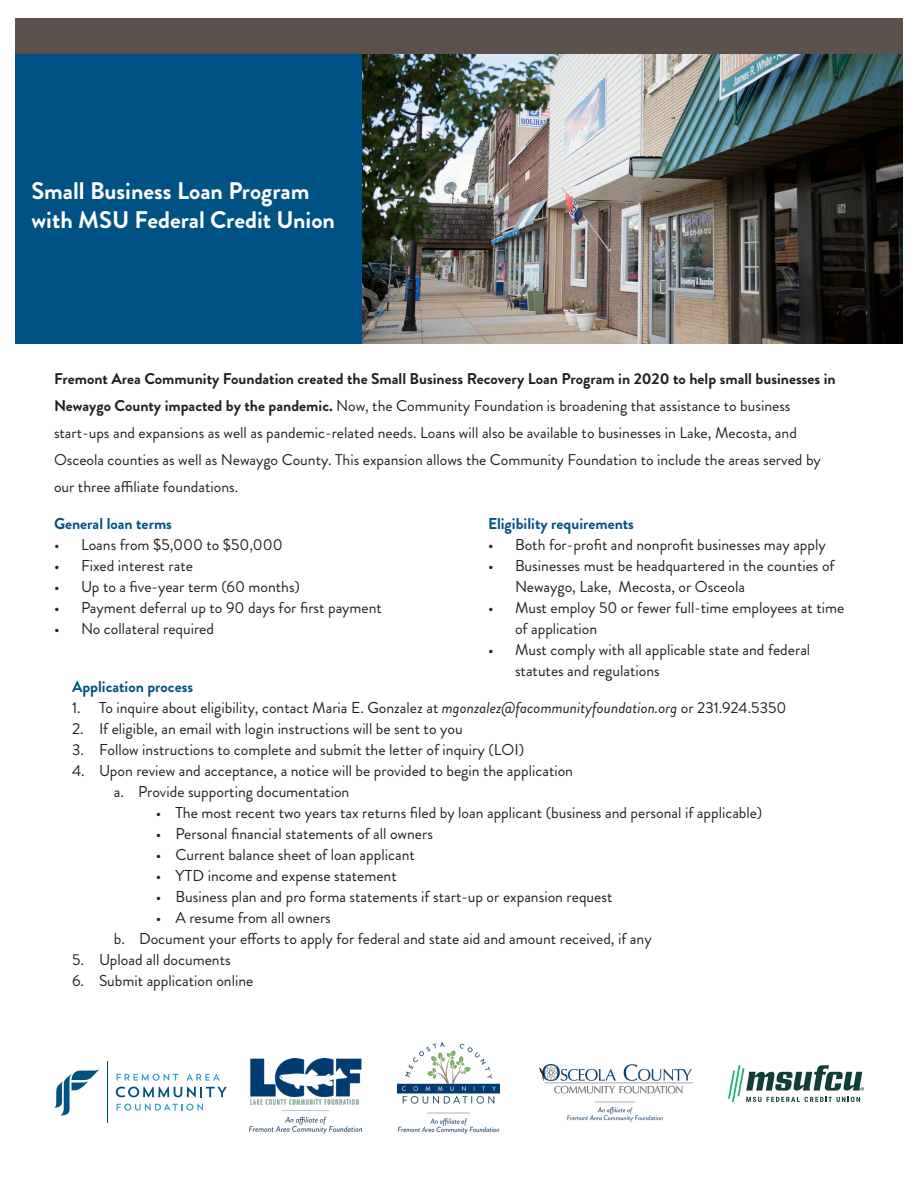
<style>
.page{position:relative;width:918px;height:1188px;background:#fff}
.page>*{position:absolute;margin:0;border:0;box-sizing:border-box;transform-origin:0 0}
.t1{font:700 24px/28.8px "Brandon Grotesque";color:#fff}
.t2{font:15.75px/21px "Brandon Grotesque";color:#231f20}
.t3{font:700 15.75px "Brandon Grotesque";color:#005284}
.t4{font:15.6px/27px "Brandon Grotesque";color:#231f20}
.s1{font-weight:700}
.s2{font-style:italic}
</style>
<div class="page">
<div style="left:15px;top:18px;width:888px;height:36px;background:#5d514e"></div>
<div style="left:15px;top:54px;width:348px;height:290px;background:#005284"></div>
<img style="left:363px;top:54px;width:540px;height:290px">
<hr style="left:107px;top:1061px;width:1px;height:62px;background:#005284">
<svg style="left:54px;top:1069px;width:46px;height:47px"></svg>
<svg style="left:117px;top:1074px;width:61px;height:7px"></svg>
<svg style="left:186px;top:1074px;width:34px;height:7px"></svg>
<svg style="left:116px;top:1087px;width:111px;height:10px"></svg>
<svg style="left:117px;top:1104px;width:86px;height:7px"></svg>
<img style="left:250px;top:1058px;width:112px;height:75px">
<img style="left:398px;top:1043px;width:102px;height:90px">
<img style="left:539px;top:1064px;width:154px;height:59px">
<svg style="left:728px;top:1065px;width:136px;height:37px"></svg>
<p class="t1" style="left:32px;top:177px;width:305px">Small Business Loan Program with MSU Federal Credit Union</p>
<p class="t4" style="left:54px;top:366px;width:783px"><span class="s1">Fremont Area Community Foundation created the Small Business Recovery Loan Program in 2020 to help small businesses in Newaygo County impacted by the pandemic.</span> Now, the Community Foundation is broadening that assistance to business start-ups and expansions as well as pandemic-related needs. Loans will also be available to businesses in Lake, Mecosta, and Osceola counties as well as Newaygo County. This expansion allows the Community Foundation to include the areas served by our three affiliate foundations.</p>
<p class="t3" style="left:54px;top:513px;width:120px">General loan terms</p>
<p class="t2" style="left:54px;top:534px;width:230px">• Loans from $5,000 to $50,000</p>
<p class="t2" style="left:54px;top:555px;width:140px">• Fixed interest rate</p>
<p class="t2" style="left:54px;top:576px;width:247px">• Up to a five-year term (60 months)</p>
<p class="t2" style="left:54px;top:597px;width:330px">• Payment deferral up to 90 days for first payment</p>
<p class="t2" style="left:54px;top:618px;width:162px">• No collateral required</p>
<p class="t3" style="left:488px;top:513px;width:148px">Eligibility requirements</p>
<p class="t2" style="left:488px;top:534px;width:339px">• Both for-profit and nonprofit businesses may apply</p>
<p class="t2" style="left:515px;top:555px;width:321px;text-indent:-27px">• Businesses must be headquartered in the counties of<br>Newaygo, Lake, Mecosta, or Osceola</p>
<p class="t2" style="left:515px;top:597px;width:331px;text-indent:-27px">• Must employ 50 or fewer full-time employees at time of application</p>
<p class="t2" style="left:515px;top:639px;width:297px;text-indent:-27px">• Must comply with all applicable state and federal statutes and regulations</p>
<p class="t3" style="left:72px;top:676px;width:123px">Application process</p>
<p class="t2" style="left:72px;top:698px;width:716px">1. To inquire about eligibility, contact Maria E. Gonzalez at <span class="s2">mgonzalez@facommunityfoundation.org</span> or 231.924.5350</p>
<p class="t2" style="left:72px;top:719px;width:392px">2. If eligible, an email with login instructions will be sent to you</p>
<p class="t2" style="left:72px;top:740px;width:454px">3. Follow instructions to complete and submit the letter of inquiry (LOI)</p>
<p class="t2" style="left:72px;top:761px;width:503px">4. Upon review and acceptance, a notice will be provided to begin the application</p>
<p class="t2" style="left:114px;top:782px;width:237px">a. Provide supporting documentation</p>
<p class="t2" style="left:156px;top:803px;width:608px">• The most recent two years tax returns filed by loan applicant (business and personal if applicable)</p>
<p class="t2" style="left:156px;top:824px;width:279px">• Personal financial statements of all owners</p>
<p class="t2" style="left:156px;top:845px;width:260px">• Current balance sheet of loan applicant</p>
<p class="t2" style="left:156px;top:866px;width:242px">• YTD income and expense statement</p>
<p class="t2" style="left:156px;top:887px;width:458px">• Business plan and pro forma statements if start-up or expansion request</p>
<p class="t2" style="left:156px;top:908px;width:176px">• A resume from all owners</p>
<p class="t2" style="left:114px;top:929px;width:539px">b. Document your efforts to apply for federal and state aid and amount received, if any</p>
<p class="t2" style="left:72px;top:950px;width:160px">5. Upload all documents</p>
<p class="t2" style="left:72px;top:971px;width:183px">6. Submit application online</p>
</div>
